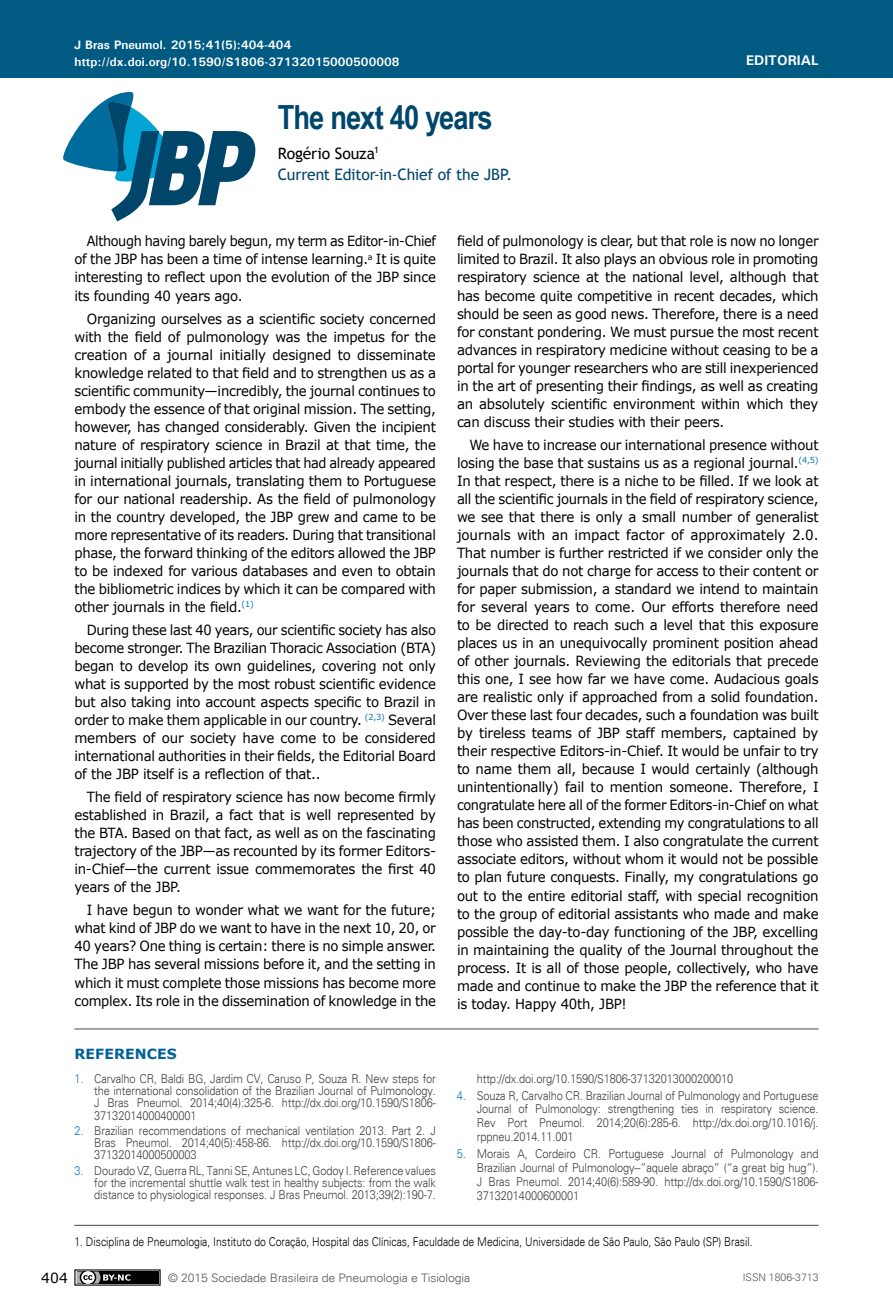
<style>
.page{position:relative;width:893px;height:1315px;background:#fff}
.page>*{position:absolute;margin:0;border:0;box-sizing:border-box;transform-origin:0 0}
.t1{font:700 33.25px "Arial Narrow";letter-spacing:-.025em;color:#00466b}
.t2{font:15.75px/21px "Trebuchet MS";letter-spacing:-.01em;color:#00466b}
.t3{font:14px/18px "Verdana";letter-spacing:-.02em;color:#000;text-align:justify;scale:.95 1}
.t4{font:14px/18px "Verdana";letter-spacing:-.02em;color:#000;text-align:justify;scale:.94 1}
.t5{font:14px/18px "Verdana";letter-spacing:-.02em;color:#000;text-align:justify;scale:.92 1}
.t6{font:700 14px "Verdana";letter-spacing:.01em;color:#01609a}
.t7{font:700 14px "Univers";color:#fff}
.t8{font:14px "Verdana";letter-spacing:-.02em;color:#000}
.t9{font:300 12.25px/12.2px "Univers";letter-spacing:-.01em;color:#414042;text-align:justify;scale:.9 1}
.t10{font:300 12.25px "Univers";color:#000;scale:.85 1}
.t11{font:700 12.25px "Univers";color:#fff}
.t12{font:300 11.72px "Univers";letter-spacing:-.01em;color:#58595b;scale:1.04 1}
.t13{font:300 10.5px "Univers";color:#58595b}
.s1{color:#000}
.s2{color:#007ac1}
</style>
<div class="page">
<div style="left:0;top:0;width:893px;height:78px;background:#005a82"></div>
<svg style="left:63px;top:91px;width:193px;height:130px"></svg>
<div style="left:75px;top:1270px;width:85px;height:15px;background:#000"></div>
<div style="left:74px;top:1269px;width:87px;height:16px;border:1px solid #000"></div>
<svg style="left:74px;top:1269px;width:56px;height:17px"></svg>
<hr style="left:74px;top:1225px;width:745px;height:1px;background:#464547">
<hr style="left:74px;top:1028px;width:745px;height:1px;background:#464547">
<p class="t11" style="left:74px;top:38px;width:218px">J Bras Pneumol. 2015;41(5):404-404</p>
<p class="t11" style="left:74px;top:54px;width:327px">http://dx.doi.org/10.1590/S1806-37132015000500008</p>
<h1 class="t1" style="left:278px;top:92px;width:216px">The next 40 years</h1>
<p class="t2" style="left:278px;top:143px;width:236px"><span class="s1">Rogério Souza</span><sup>1<br></sup>Current Editor-in-Chief of the JBP.</p>
<p class="t7" style="left:746px;top:52px;width:74px">Editorial</p>
<p class="t5" style="left:74px;top:232px;width:395px;text-indent:12px">Although having barely begun, my term as Editor-in-Chief of the JBP has been a time of intense learning.<sup>a</sup> It is quite interesting to reflect upon the evolution of the JBP since its founding 40 years ago.</p>
<p class="t3" style="left:74px;top:309px;width:382px;text-indent:12px">Organizing ourselves as a scientific society concerned with the field of pulmonology was the impetus for the creation of a journal initially designed to disseminate knowledge related to that field and to strengthen us as a scientific community—incredibly, the journal continues to embody the essence of that original mission. The setting, however, has changed considerably. Given the incipient nature of respiratory science in Brazil at that time, the journal initially published articles that had already appeared in international journals, translating them to Portuguese for our national readership. As the field of pulmonology in the country developed, the JBP grew and came to be more representative of its readers. During that transitional phase, the forward thinking of the editors allowed the JBP to be indexed for various databases and even to obtain the bibliometric indices by which it can be compared with other journals in the field.<sup>(1)</sup></p>
<p class="t4" style="left:74px;top:621px;width:386px;text-indent:12px">During these last 40 years, our scientific society has also become stronger. The Brazilian Thoracic Association (BTA) began to develop its own guidelines, covering not only what is supported by the most robust scientific evidence but also taking into account aspects specific to Brazil in order to make them applicable in our country. <sup>(2,3)</sup> Several members of our society have come to be considered international authorities in their fields, the Editorial Board of the JBP itself is a reflection of that..</p>
<p class="t3" style="left:74px;top:788px;width:382px;text-indent:12px">The field of respiratory science has now become firmly established in Brazil, a fact that is well represented by the BTA. Based on that fact, as well as on the fascinating trajectory of the JBP—as recounted by its former Editors&shy;in-Chief—the current issue commemorates the first 40 years of the JBP.</p>
<p class="t3" style="left:74px;top:901px;width:382px;text-indent:12px">I have begun to wonder what we want for the future; what kind of JBP do we want to have in the next 10, 20, or 40 years? One thing is certain: there is no simple answer.<br>The JBP has several missions before it, and the setting in which it must complete those missions has become more complex. Its role in the dissemination of knowledge in the</p>
<p class="t6" style="left:74px;top:1044px;width:104px">REFERENCES</p>
<p class="t9" style="left:94px;top:1072px;width:381px;text-indent:-20px"><span class="s2">1.</span> Carvalho CR, Baldi BG, Jardim CV, Caruso P, Souza R. New steps for the international consolidation of the Brazilian Journal of Pulmonology.<br>J Bras Pneumol. 2014;40(4):325-6. http://dx.doi.org/10.1590/S1806- 37132014000400001</p>
<p class="t9" style="left:94px;top:1124px;width:381px;text-indent:-20px"><span class="s2">2.</span> Brazilian recommendations of mechanical ventilation 2013. Part 2. J Bras Pneumol. 2014;40(5):458-86. http://dx.doi.org/10.1590/S1806- 37132014000500003</p>
<p class="t9" style="left:94px;top:1164px;width:381px;text-indent:-20px"><span class="s2">3.</span> Dourado VZ, Guerra RL, Tanni SE, Antunes LC, Godoy I. Reference values for the incremental shuttle walk test in healthy subjects: from the walk distance to physiological responses. J Bras Pneumol. 2013;39(2):190-7.</p>
<p class="t4" style="left:457px;top:232px;width:386px">field of pulmonology is clear, but that role is now no longer limited to Brazil. It also plays an obvious role in promoting respiratory science at the national level, although that has become quite competitive in recent decades, which should be seen as good news. Therefore, there is a need for constant pondering. We must pursue the most recent advances in respiratory medicine without ceasing to be a portal for younger researchers who are still inexperienced in the art of presenting their findings, as well as creating an absolutely scientific environment within which they can discuss their studies with their peers.</p>
<p class="t3" style="left:457px;top:435px;width:382px;text-indent:12px">We have to increase our international presence without losing the base that sustains us as a regional journal.<sup>(4,5)<br></sup>In that respect, there is a niche to be filled. If we look at all the scientific journals in the field of respiratory science, we see that there is only a small number of generalist journals with an impact factor of approximately 2.0.<br>That number is further restricted if we consider only the journals that do not charge for access to their content or for paper submission, a standard we intend to maintain for several years to come. Our efforts therefore need to be directed to reach such a level that this exposure places us in an unequivocally prominent position ahead of other journals. Reviewing the editorials that precede this one, I see how far we have come. Audacious goals are realistic only if approached from a solid foundation.<br>Over these last four decades, such a foundation was built by tireless teams of JBP staff members, captained by their respective Editors-in-Chief. It would be unfair to try to name them all, because I would certainly (although unintentionally) fail to mention someone. Therefore, I congratulate here all of the former Editors-in-Chief on what has been constructed, extending my congratulations to all those who assisted them. I also congratulate the current associate editors, without whom it would not be possible to plan future conquests. Finally, my congratulations go out to the entire editorial staff, with special recognition to the group of editorial assistants who made and make possible the day-to-day functioning of the JBP, excelling in maintaining the quality of the Journal throughout the process. It is all of those people, collectively, who have made and continue to make the JBP the reference that it is today. Happy 40th, JBP!</p>
<p class="t9" style="left:477px;top:1072px;width:286px">http://dx.doi.org/10.1590/S1806-37132013000200010</p>
<p class="t9" style="left:477px;top:1088px;width:381px;line-height:13.8px;text-indent:-20px"><span class="s2">4.</span> Souza R, Carvalho CR. Brazilian Journal of Pulmonology and Portuguese Journal of Pulmonology: strengthening ties in respiratory science.<br>Rev Port Pneumol. 2014;20(6):285-6. http://dx.doi.org/10.1016/j. rppneu.2014.11.001</p>
<p class="t9" style="left:477px;top:1146px;width:381px;line-height:13.8px;text-indent:-20px"><span class="s2">5.</span> Morais A, Cordeiro CR. Portuguese Journal of Pulmonology and Brazilian Journal of Pulmonology--”aquele abraço” (“a great big hug”).<br>J Bras Pneumol. 2014;40(6):589-90. http://dx.doi.org/10.1590/S1806- 37132014000600001</p>
<p class="t10" style="left:74px;top:1233px;width:799px">1. Disciplina de Pneumologia, Instituto do Coração, Hospital das Clínicas, Faculdade de Medicina, Universidade de São Paulo, São Paulo (SP) Brasil.</p>
<p class="t8" style="left:41px;top:1268px;width:28px">404</p>
<p class="t12" style="left:168px;top:1270px;width:292px">© 2015 Sociedade Brasileira de Pneumologia e Tisiologia</p>
<p class="t13" style="left:743px;top:1271px;width:77px">ISSN 1806-3713</p>
</div>
